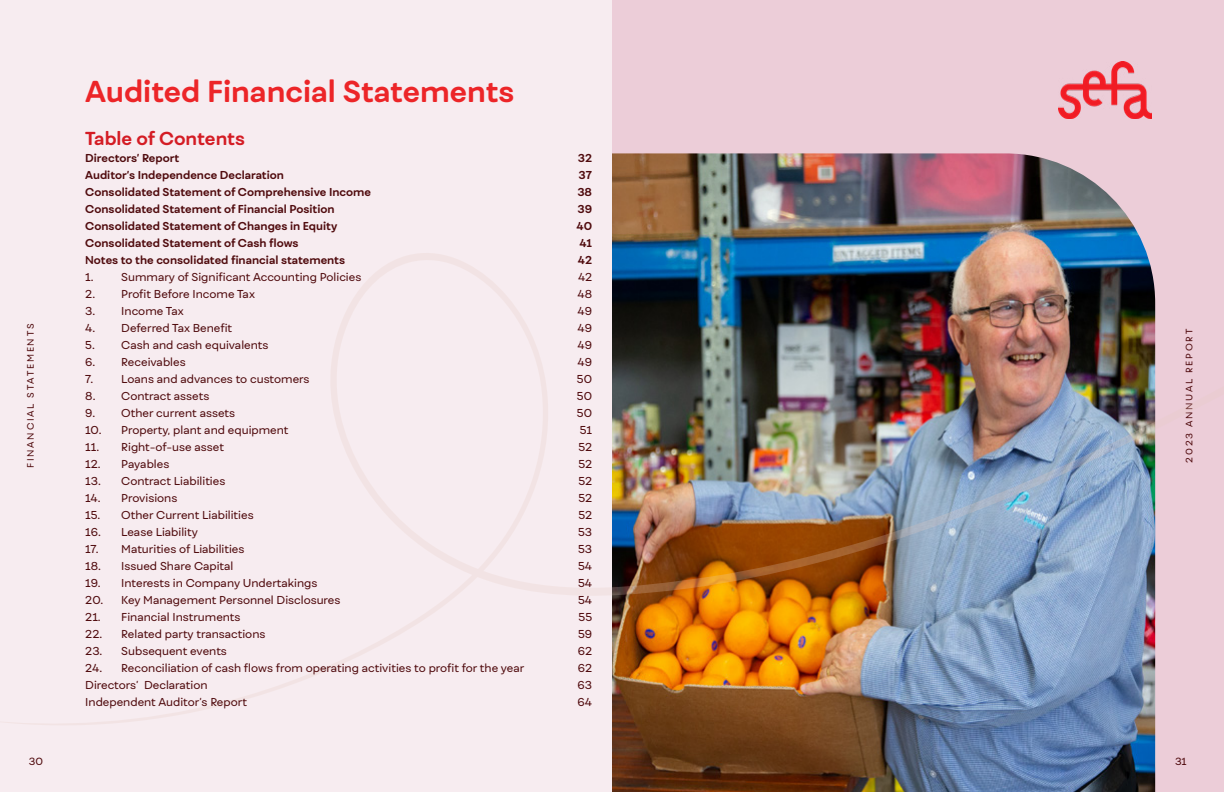
<style>
.page{position:relative;width:1224px;height:792px;background:#fff}
.page>*{position:absolute;margin:0;border:0;box-sizing:border-box;transform-origin:0 0}
.t1{font:700 29px "Fibra One";color:#ec2528}
.t2{font:700 18px "Fibra One";color:#d41c24}
.t3{font:11px/17px "Fibra One";color:#500b0e}
.t4{font:700 11px/17px "Fibra One";color:#500b0e}
.t5{font:10px "Fibra One";color:#500b0e}
.t6{font:9px "Fibra One";letter-spacing:.2em;color:#500b0e}
</style>
<div class="page">
<div style="left:0;top:0;width:612px;height:792px;background:#f7ecf0"></div>
<img style="left:612px;top:731px;width:543px;height:61px">
<img style="left:7px;top:0;width:1217px;height:731px">
<h1 class="t1" style="left:85px;top:73px;width:430px">Audited Financial Statements</h1>
<h2 class="t2" style="left:85px;top:127px;width:161px">Table of Contents</h2>
<p class="t4" style="left:85px;top:149px;width:287px">Directors’ Report<br>Auditor’s Independence Declaration<br>Consolidated Statement of Comprehensive Income Consolidated Statement of Financial Position Consolidated Statement of Changes in Equity Consolidated Statement of Cash flows<br>Notes to the consolidated financial statements</p>
<p class="t3" style="left:85px;top:268px;width:10px">1.</p>
<p class="t3" style="left:121px;top:268px;width:242px">Summary of Significant Accounting Policies</p>
<p class="t3" style="left:85px;top:285px;width:171px">2. Profit Before Income Tax</p>
<p class="t3" style="left:85px;top:302px;width:100px">3. Income Tax</p>
<p class="t3" style="left:85px;top:319px;width:148px">4. Deferred Tax Benefit</p>
<p class="t3" style="left:85px;top:336px;width:185px">5. Cash and cash equivalents</p>
<p class="t3" style="left:85px;top:353px;width:102px">6. Receivables<br>7.</p>
<p class="t4" style="left:577px;top:149px;width:17px;text-align:justify">32<br>37<br>38<br>39<br>40<br>41<br>42</p>
<p class="t3" style="left:577px;top:268px;width:17px;text-align:justify">42<br>48<br>49<br>49<br>49<br>49<br>50<br>50<br>50<br>51<br>52<br>52<br>52<br>52<br>52<br>53<br>53<br>54<br>54<br>54<br>55<br>59<br>62<br>62<br>63<br>64</p>
<p class="t6" style="left:25px;top:468px;width:146px;rotate:-90deg">FINANCIAL STATEMENTS</p>
<p class="t6" style="left:1184px;top:463px;width:135px;rotate:-90deg">2023 ANNUAL REPORT</p>
<p class="t3" style="left:121px;top:370px;width:190px">Loans and advances to customers</p>
<p class="t3" style="left:85px;top:387px;width:126px">8. Contract assets</p>
<p class="t3" style="left:85px;top:404px;width:151px">9. Other current assets</p>
<p class="t3" style="left:85px;top:421px;width:205px">10. Property, plant and equipment</p>
<p class="t3" style="left:85px;top:438px;width:140px">11. Right-of-use asset</p>
<p class="t3" style="left:85px;top:455px;width:86px">12. Payables</p>
<p class="t3" style="left:85px;top:472px;width:142px">13. Contract Liabilities</p>
<p class="t3" style="left:85px;top:489px;width:94px">14. Provisions</p>
<p class="t3" style="left:85px;top:506px;width:170px">15. Other Current Liabilities</p>
<p class="t3" style="left:85px;top:523px;width:114px">16. Lease Liability</p>
<p class="t3" style="left:85px;top:540px;width:161px">17. Maturities of Liabilities</p>
<p class="t3" style="left:85px;top:557px;width:150px">18. Issued Share Capital</p>
<p class="t3" style="left:85px;top:574px;width:234px">19. Interests in Company Undertakings</p>
<p class="t3" style="left:85px;top:591px;width:257px">20. Key Management Personnel Disclosures</p>
<p class="t3" style="left:85px;top:608px;width:157px">21. Financial Instruments</p>
<p class="t3" style="left:85px;top:625px;width:182px">22. Related party transactions</p>
<p class="t3" style="left:85px;top:642px;width:143px">23. Subsequent events</p>
<p class="t3" style="left:85px;top:659px;width:441px">24. Reconciliation of cash flows from operating activities to profit for the year<br>Directors’ Declaration<br>Independent Auditor’s Report</p>
<p class="t5" style="left:29px;top:755px;width:16px">30</p>
<p class="t5" style="left:1175px;top:755px;width:13px">31</p>
</div>
